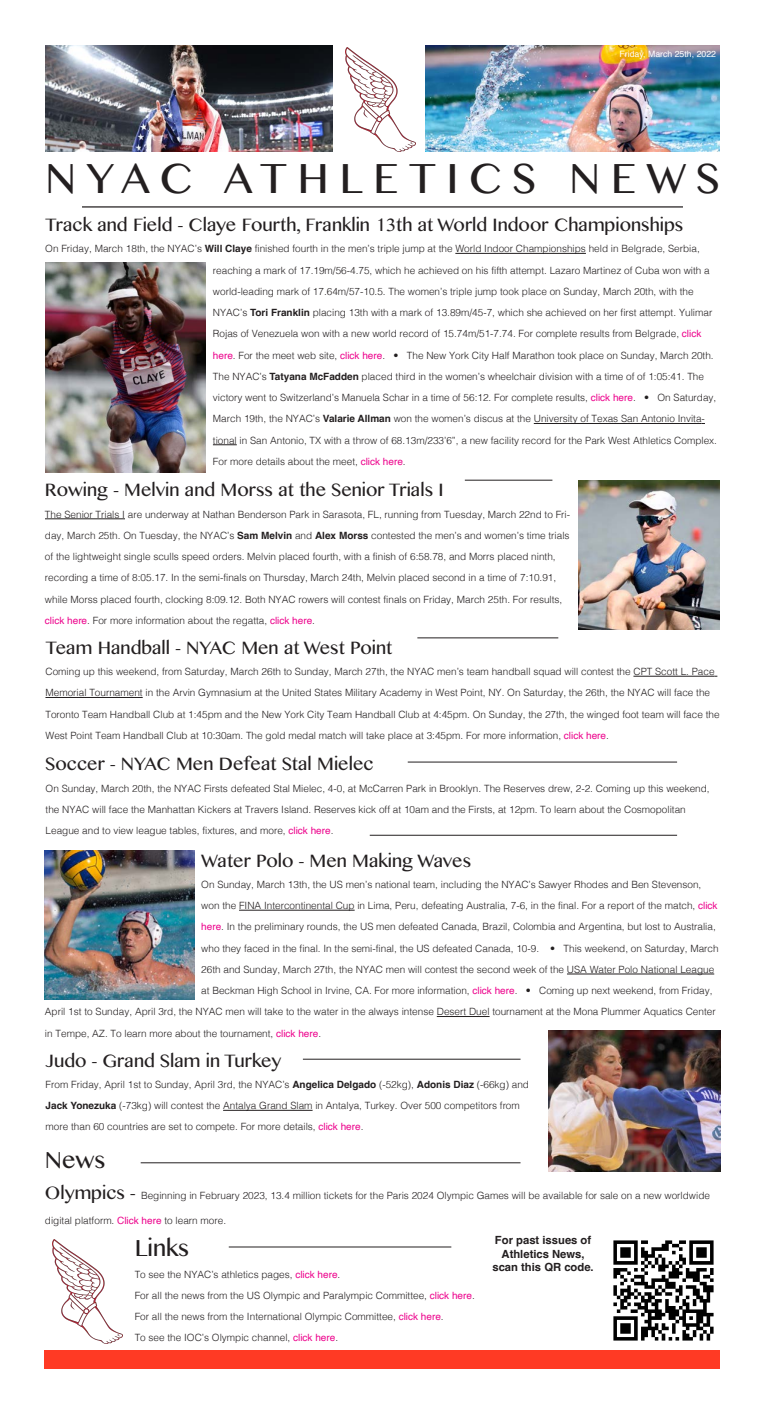
<style>
.page{position:relative;width:765px;height:1414px;background:#fff}
.page>*{position:absolute;margin:0;border:0;box-sizing:border-box;transform-origin:0 0}
.t1{font:50px "Khmer MN";letter-spacing:.205em;color:#231f20}
.t2{font:27.5px "Khmer MN";color:#231f20}
.t3{font:21.25px "Khmer MN";color:#231f20}
.t4{font:700 11.25px "Helvetica";color:#231f20}
.t5{font:300 10px/21.2px "Helvetica";color:#231f20}
.t6{font:8.75px "Helvetica";color:#fff}
.s1{font-weight:700}
.s2{font-weight:400;color:#ed028c}
.s3{font-family:"Khmer MN";font-weight:400;font-size:21.25px}
</style>
<div class="page">
<img style="left:426px;top:45px;width:294px;height:106px">
<img style="left:346px;top:47px;width:70px;height:105px">
<img style="left:45px;top:45px;width:287px;height:106px">
<hr style="left:82px;top:206px;width:601px;height:1px;background:#231f20">
<div style="left:45px;top:1349px;width:675px;height:19px;background:#ff3a24"></div>
<img style="left:52px;top:1239px;width:71px;height:104px">
<hr style="left:455px;top:253px;width:131px;height:1px;background:#231f20">
<hr style="left:534px;top:423px;width:168px;height:1px;background:#231f20">
<svg style="left:213px;top:444px;width:24px;height:1px"></svg>
<hr style="left:223px;top:1109px;width:90px;height:1px;background:#231f20">
<hr style="left:239px;top:909px;width:116px;height:1px;background:#231f20">
<hr style="left:567px;top:973px;width:147px;height:1px;background:#231f20">
<hr style="left:437px;top:1015px;width:53px;height:1px;background:#231f20">
<hr style="left:45px;top:518px;width:80px;height:1px;background:#231f20">
<img style="left:45px;top:262px;width:160px;height:210px">
<img style="left:579px;top:480px;width:141px;height:149px">
<img style="left:45px;top:850px;width:150px;height:149px">
<img style="left:549px;top:1030px;width:171px;height:141px">
<hr style="left:633px;top:675px;width:82px;height:1px;background:#231f20">
<hr style="left:45px;top:697px;width:98px;height:1px;background:#231f20">
<img style="left:613px;top:1240px;width:101px;height:101px">
<hr style="left:465px;top:480px;width:87px;height:1px;background:#231f20">
<hr style="left:417px;top:637px;width:141px;height:1px;background:#231f20">
<hr style="left:408px;top:761px;width:269px;height:1px;background:#231f20">
<hr style="left:370px;top:834px;width:307px;height:1px;background:#231f20">
<hr style="left:303px;top:1058px;width:218px;height:1px;background:#231f20">
<hr style="left:141px;top:1162px;width:380px;height:1px;background:#231f20">
<hr style="left:229px;top:1246px;width:222px;height:1px;background:#231f20">
<p class="t6" style="left:620px;top:50px;width:98px">Friday, March 25th, 2022</p>
<p class="t1" style="left:45px;top:147px;width:676px">NYAC ATHLETICS NEWS</p>
<p class="t3" style="left:45px;top:211px;width:640px">Track and Field - Claye Fourth, Franklin 13th at World Indoor Championships</p>
<p class="t5" style="left:213px;top:239px;width:506px;text-indent:-168px">On Friday, March 18th, the NYAC’s <span class="s1">Will Claye</span> finished fourth in the men’s triple jump at the World Indoor Championships held in Belgrade, Serbia, reaching a mark of 17.19m/56-4.75, which he achieved on his fifth attempt. Lazaro Martinez of Cuba won with a world-leading mark of 17.64m/57-10.5. The women’s triple jump took place on Sunday, March 20th, with the NYAC’s <span class="s1">Tori Franklin</span> placing 13th with a mark of 13.89m/45-7, which she achieved on her first attempt. Yulimar Rojas of Venezuela won with a new world record of 15.74m/51-7.74. For complete results from Belgrade, <span class="s2">click here</span>. For the meet web site, <span class="s2">click here</span>. • The New York City Half Marathon took place on Sunday, March 20th.<br>The NYAC’s <span class="s1">Tatyana McFadden</span> placed third in the women’s wheelchair division with a time of of 1:05:41. The victory went to Switzerland’s Manuela Schar in a time of 56:12. For complete results, <span class="s2">click here</span>. • On Saturday, March 19th, the NYAC’s <span class="s1">Valarie Allman</span> won the women’s discus at the University of Texas San Antonio Invita&shy;tional in San Antonio, TX with a throw of 68.13m/233’6”, a new facility record for the Park West Athletics Complex.<br>For more details about the meet, <span class="s2">click here</span>.</p>
<p class="t3" style="left:45px;top:476px;width:400px">Rowing - Melvin and Morss at the Senior Trials I</p>
<p class="t5" style="left:45px;top:504px;width:527px">The Senior Trials I are underway at Nathan Benderson Park in Sarasota, FL, running from Tuesday, March 22nd to Fri&shy;day, March 25th. On Tuesday, the NYAC’s <span class="s1">Sam Melvin</span> and <span class="s1">Alex Morss</span> contested the men’s and women’s time trials of the lightweight single sculls speed orders. Melvin placed fourth, with a finish of 6:58.78, and Morrs placed ninth, recording a time of 8:05.17. In the semi-finals on Thursday, March 24th, Melvin placed second in a time of 7:10.91, while Morss placed fourth, clocking 8:09.12. Both NYAC rowers will contest finals on Friday, March 25th. For results, <span class="s2">click here</span>. For more information about the regatta, <span class="s2">click here</span>.</p>
<p class="t3" style="left:45px;top:634px;width:348px">Team Handball - NYAC Men at West Point</p>
<p class="t5" style="left:45px;top:661px;width:676px">Coming up this weekend, from Saturday, March 26th to Sunday, March 27th, the NYAC men’s team handball squad will contest the CPT Scott L. Pace Memorial Tournament in the Arvin Gymnasium at the United States Military Academy in West Point, NY. On Saturday, the 26th, the NYAC will face the Toronto Team Handball Club at 1:45pm and the New York City Team Handball Club at 4:45pm. On Sunday, the 27th, the winged foot team will face the West Point Team Handball Club at 10:30am. The gold medal match will take place at 3:45pm. For more information, <span class="s2">click here</span>.</p>
<p class="t3" style="left:46px;top:750px;width:329px">Soccer - NYAC Men Defeat Stal Mielec</p>
<p class="t5" style="left:46px;top:778px;width:666px">On Sunday, March 20th, the NYAC Firsts defeated Stal Mielec, 4-0, at McCarren Park in Brooklyn. The Reserves drew, 2-2. Coming up this weekend, the NYAC will face the Manhattan Kickers at Travers Island. Reserves kick off at 10am and the Firsts, at 12pm. To learn about the Cosmopolitan<br>League and to view league tables, fixtures, and more, <span class="s2">click here</span>.</p>
<p class="t3" style="left:201px;top:846px;width:272px">Water Polo - Men Making Waves</p>
<p class="t5" style="left:201px;top:874px;width:502px">On Sunday, March 13th, the US men’s national team, including the NYAC’s Sawyer Rhodes and Ben Stevenson,</p>
<p class="t5" style="left:201px;top:895px;width:518px">won the FINA Intercontinental Cup in Lima, Peru, defeating Australia, 7-6, in the final. For a report of the match, <span class="s2">click</span></p>
<p class="t5" style="left:201px;top:916px;width:516px"><span class="s2">here</span>. In the preliminary rounds, the US men defeated Canada, Brazil, Colombia and Argentina, but lost to Australia,</p>
<p class="t5" style="left:201px;top:938px;width:519px">who they faced in the final. In the semi-final, the US defeated Canada, 10-9. • This weekend, on Saturday, March</p>
<p class="t5" style="left:201px;top:959px;width:515px">26th and Sunday, March 27th, the NYAC men will contest the second week of the USA Water Polo National League</p>
<p class="t5" style="left:201px;top:980px;width:513px">at Beckman High School in Irvine, CA. For more information, <span class="s2">click here</span>. • Coming up next weekend, from Friday,</p>
<p class="t5" style="left:45px;top:1001px;width:672px">April 1st to Sunday, April 3rd, the NYAC men will take to the water in the always intense Desert Duel tournament at the Mona Plummer Aquatics Center</p>
<p class="t5" style="left:45px;top:1023px;width:278px">in Tempe, AZ. To learn more about the tournament, <span class="s2">click here</span>.</p>
<p class="t3" style="left:46px;top:1046px;width:237px">Judo - Grand Slam in Turkey</p>
<p class="t5" style="left:46px;top:1074px;width:485px">From Friday, April 1st to Sunday, April 3rd, the NYAC’s <span class="s1">Angelica Delgado</span> (-52kg), <span class="s1">Adonis Diaz</span> (-66kg) and<br><span class="s1">Jack Yonezuka</span> (-73kg) will contest the Antalya Grand Slam in Antalya, Turkey. Over 500 competitors from more than 60 countries are set to compete. For more details, <span class="s2">click here</span>.</p>
<p class="t2" style="left:45px;top:1141px;width:62px">News</p>
<p class="t5" style="left:45px;top:1185px;width:667px"><span class="s3">Olympics -</span> Beginning in February 2023, 13.4 million tickets for the Paris 2024 Olympic Games will be available for sale on a new worldwide</p>
<p class="t5" style="left:45px;top:1210px;width:183px">digital platform. <span class="s2">Click here</span> to learn more.</p>
<p class="t2" style="left:135px;top:1230px;width:56px">Links</p>
<p class="t5" style="left:135px;top:1263px;width:207px">To see the NYAC’s athletics pages, <span class="s2">click here</span>.</p>
<p class="t5" style="left:135px;top:1285px;width:342px">For all the news from the US Olympic and Paralympic Committee, <span class="s2">click here</span>.</p>
<p class="t5" style="left:135px;top:1306px;width:310px">For all the news from the International Olympic Committee, <span class="s2">click here</span>.</p>
<p class="t5" style="left:135px;top:1327px;width:205px">To see the IOC’s Olympic channel, <span class="s2">click here</span>.</p>
<p class="t4" style="left:495px;top:1235px;width:98px">For past issues of</p>
<p class="t4" style="left:502px;top:1248px;width:85px">Athletics News,</p>
<p class="t4" style="left:492px;top:1262px;width:103px">scan this QR code.</p>
</div>
